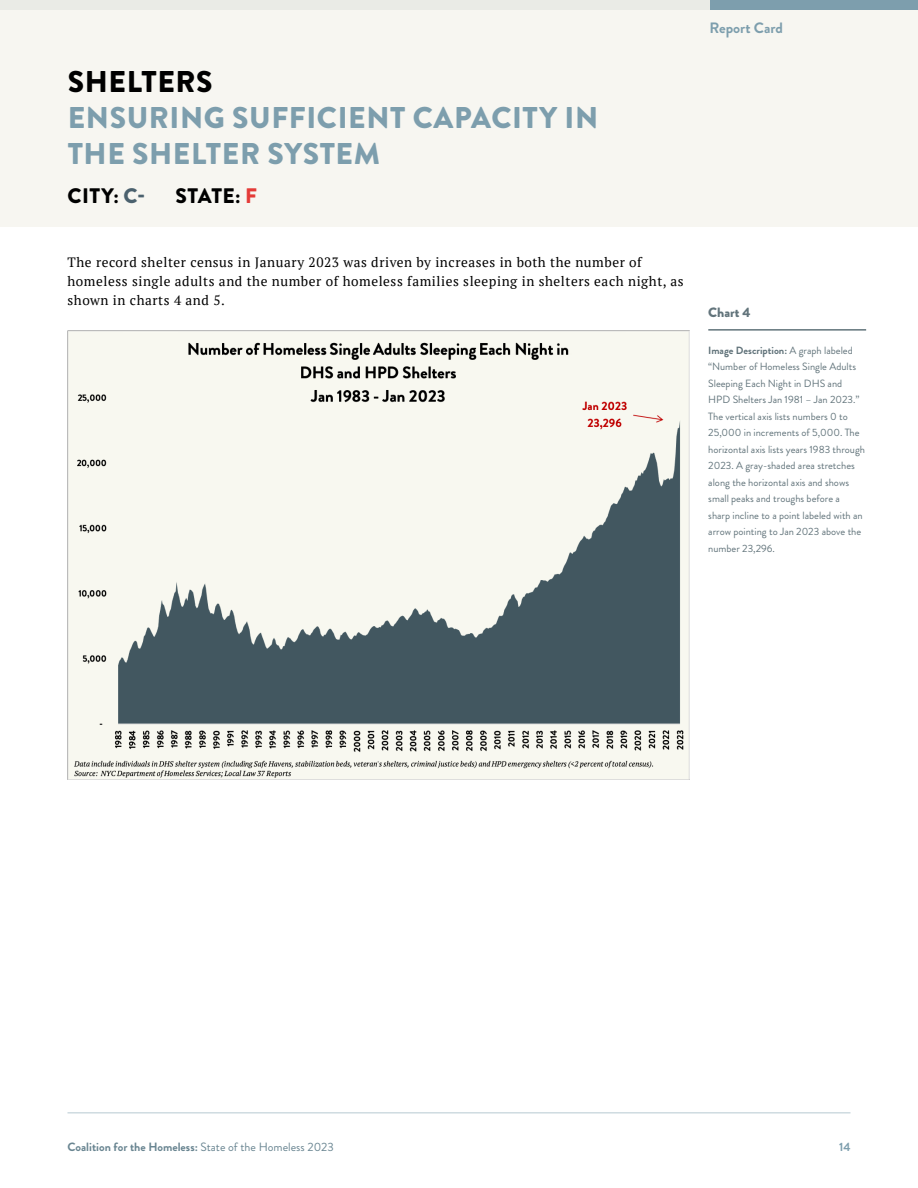
<style>
.page{position:relative;width:918px;height:1188px;background:#fff}
.page>*{position:absolute;margin:0;border:0;box-sizing:border-box;transform-origin:0 0}
.t1{font:900 30px/36px "Brandon Grotesque";letter-spacing:.02em;color:#7d9ead}
.t2{font:900 30px "Brandon Grotesque";letter-spacing:.02em;color:#000}
.t3{font:900 21px "Brandon Grotesque";letter-spacing:.02em;color:#000}
.t4{font:700 15px "Brandon Grotesque";color:#7d9ead}
.t5{font:13.5px/18.8px "PT Serif";letter-spacing:.04em;color:#000101}
.t6{font:900 13.5px "Brandon Grotesque";color:#62747b}
.t7{font:700 12px "Brandon Grotesque";color:#698591}
.t8{font:700 12px "Brandon Grotesque";color:#7d9ead}
.t9{font:10.5px/16.5px "Brandon Grotesque";color:#62747b}
.s1{color:#4b616e}
.s2{color:#e43b38}
.s3{font-weight:700}
.s4{font-weight:400}
</style>
<div class="page">
<hr style="left:68px;top:1112px;width:782px;height:1px;background:#becfd6">
<div style="left:710px;top:0;width:208px;height:10px;background:#7d9ead"></div>
<div style="left:0;top:0;width:710px;height:10px;background:#eaebe6"></div>
<div style="left:0;top:10px;width:918px;height:216px;background:#f7f6f1"></div>
<img style="left:68px;top:330px;width:622px;height:449px">
<hr style="left:708px;top:329px;width:158px;height:2px;background:#62747b">
<h1 class="t2" style="left:68px;top:61px;width:146px">SHELTERS</h1>
<h1 class="t1" style="left:68px;top:100px;width:532px">ENSURING SUFFICIENT CAPACITY IN<br>THE SHELTER SYSTEM</h1>
<h2 class="t3" style="left:68px;top:181px;width:79px">CITY: <span class="s1">C-</span></h2>
<h2 class="t3" style="left:176px;top:181px;width:83px">STATE: <span class="s2">F</span></h2>
<p class="t5" style="left:68px;top:254px;width:618px">The record shelter census in January 2023 was driven by increases in both the number of homeless single adults and the number of homeless families sleeping in shelters each night, as shown in charts 4 and 5.</p>
<h3 class="t4" style="left:710px;top:18px;width:75px">Report Card</h3>
<p class="t6" style="left:708px;top:303px;width:44px">Chart 4</p>
<p class="t9" style="left:708px;top:342px;width:158px"><span class="s3">Image Description:</span> A graph labeled “Number of Homeless Single Adults Sleeping Each Night in DHS and HPD Shelters Jan 1981 – Jan 2023.” The vertical axis lists numbers 0 to 25,000 in increments of 5,000. The horizontal axis lists years 1983 through 2023. A gray-shaded area stretches along the horizontal axis and shows small peaks and troughs before a<br>sharp incline to a point labeled with an arrow pointing to Jan 2023 above the number 23,296.</p>
<p class="t7" style="left:68px;top:1138px;width:268px">Coalition for the Homeless: <span class="s4">State of the Homeless 2023</span></p>
<p class="t8" style="left:839px;top:1138px;width:13px">14</p>
</div>
